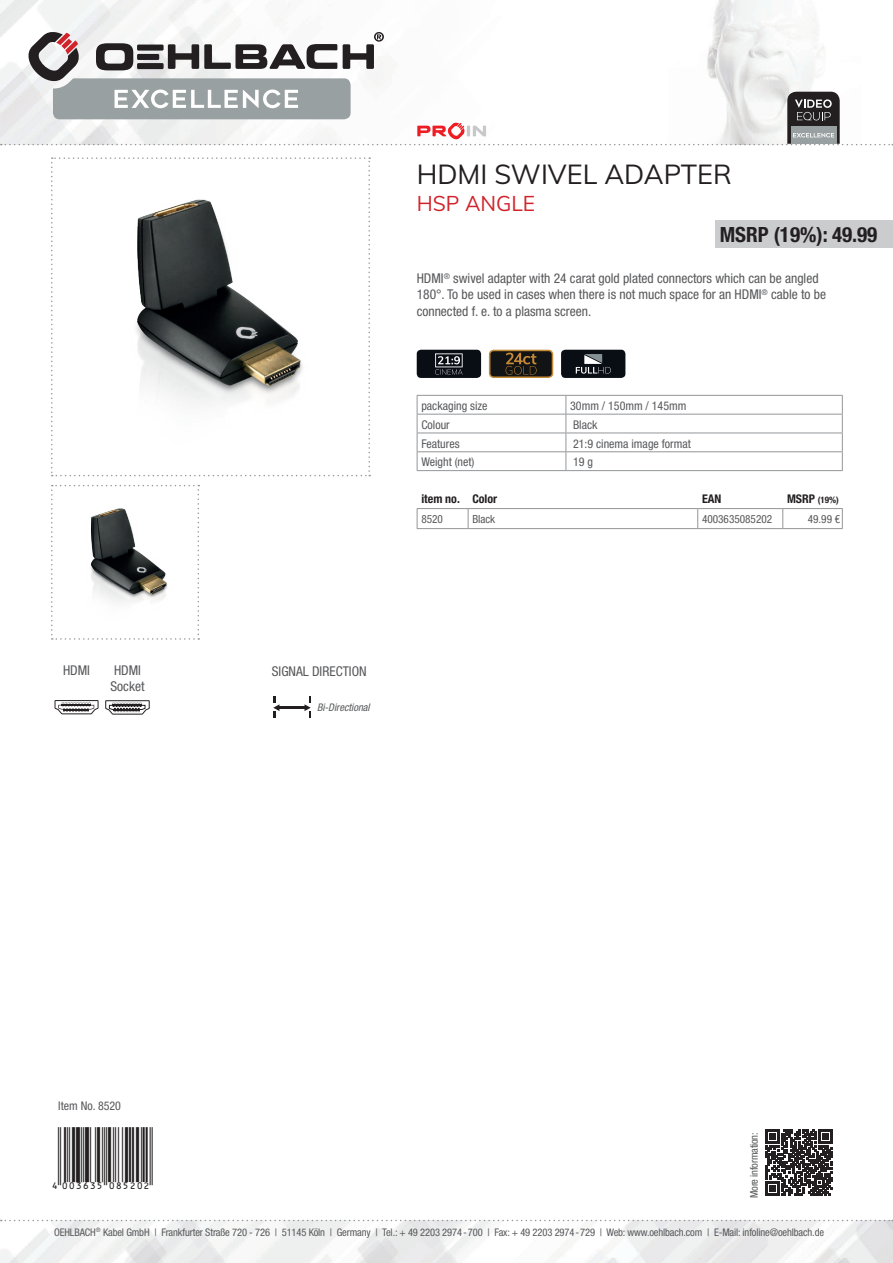
<style>
.page{position:relative;width:893px;height:1263px;background:#fff}
.page>*{position:absolute;margin:0;border:0;box-sizing:border-box;transform-origin:0 0}
.t1{font:27px "Muli";color:#231f20}
.t2{font:27px "EAN";color:#231f20}
.t3{font:700 condensed 21px "Helvetica Neue LTW1 G";color:#231f20}
.t4{font:21px "Muli";color:#d1232a}
.t5{font:condensed 13.5px/16.2px "Helvetica Neue LTW1 G";color:#57585a}
.t6{font:condensed 12px "Helvetica Neue LTW1 G";color:#57585a}
.t7{font:700 condensed 12px "Helvetica Neue LTW1 G";color:#231f20}
.t8{font:condensed 11.25px "Helvetica Neue LTW1 G";color:#57585a}
.t9{font:condensed 10.5px "Helvetica Neue LTW1 G";letter-spacing:-.01em;color:#57585a}
.t10{font:italic condensed 10.5px "Helvetica Neue LTW1 G";color:#57585a}
.t11{font:700 condensed 9px "Helvetica Neue LTW1 G";color:#231f20}
.s1{font-size:12px}
</style>
<div class="page">
<img style="left:0;top:1220px;width:893px;height:43px">
<img style="left:0;top:0;width:818px;height:145px">
<svg style="left:1px;top:1220px;width:892px;height:1px"></svg>
<svg style="left:51px;top:157px;width:319px;height:319px"></svg>
<svg style="left:51px;top:485px;width:148px;height:155px"></svg>
<div style="left:417px;top:350px;width:64px;height:28px;background:#090e15;border-radius:4px"></div>
<svg style="left:435px;top:353px;width:28px;height:22px"></svg>
<svg style="left:489px;top:350px;width:64px;height:28px;background:#3d301d"></svg>
<div style="left:561px;top:350px;width:64px;height:28px;background:#090e15;border-radius:4px"></div>
<svg style="left:576px;top:354px;width:35px;height:20px"></svg>
<svg style="left:55px;top:700px;width:44px;height:14px"></svg>
<svg style="left:105px;top:700px;width:45px;height:15px"></svg>
<hr style="left:279px;top:706px;width:26px;height:3px;background:#231f20">
<svg style="left:273px;top:697px;width:6px;height:21px"></svg>
<svg style="left:304px;top:697px;width:7px;height:21px"></svg>
<svg style="left:766px;top:1129px;width:66px;height:67px"></svg>
<svg style="left:1px;top:31px;width:892px;height:114px"></svg>
<svg style="left:417px;top:509px;width:426px;height:19px"></svg>
<hr style="left:417px;top:528px;width:51px;height:1px;background:#939598">
<hr style="left:468px;top:528px;width:230px;height:1px;background:#939598">
<hr style="left:698px;top:528px;width:85px;height:1px;background:#939598">
<hr style="left:783px;top:528px;width:60px;height:1px;background:#939598">
<hr style="left:417px;top:508px;width:51px;height:1px;background:#939598">
<hr style="left:468px;top:508px;width:230px;height:1px;background:#939598">
<hr style="left:698px;top:508px;width:85px;height:1px;background:#939598">
<hr style="left:783px;top:508px;width:60px;height:1px;background:#939598">
<div style="left:715px;top:220px;width:178px;height:28px;background:#cbccce"></div>
<svg style="left:417px;top:395px;width:426px;height:75px"></svg>
<hr style="left:417px;top:470px;width:149px;height:1px;background:#939598">
<hr style="left:566px;top:470px;width:277px;height:1px;background:#939598">
<h1 class="t1" style="left:417px;top:155px;width:316px">HDMI SWIVEL ADAPTER</h1>
<h2 class="t4" style="left:417px;top:188px;width:120px">HSP ANGLE</h2>
<h2 class="t3" style="left:720px;top:222px;width:159px">MSRP (19%): 49.99</h2>
<p class="t5" style="left:417px;top:270px;width:411px">HDMI<sup>®</sup> swivel adapter with 24 carat gold plated connectors which can be angled<br>180°. To be used in cases when there is not much space for an HDMI<sup>®</sup> cable to be connected f. e. to a plasma screen.</p>
<p class="t6" style="left:421px;top:399px;width:68px">packaging size</p>
<p class="t6" style="left:570px;top:399px;width:118px">30mm / 150mm / 145mm</p>
<p class="t6" style="left:421px;top:417px;width:30px">Colour</p>
<p class="t6" style="left:573px;top:417px;width:26px">Black</p>
<p class="t6" style="left:421px;top:436px;width:40px">Features</p>
<p class="t6" style="left:573px;top:436px;width:119px">21:9 cinema image format</p>
<p class="t6" style="left:421px;top:455px;width:55px">Weight (net)</p>
<p class="t6" style="left:573px;top:455px;width:21px">19 g</p>
<p class="t7" style="left:421px;top:491px;width:77px">item no. Color</p>
<p class="t7" style="left:702px;top:491px;width:21px">EAN</p>
<p class="t11" style="left:787px;top:494px;width:53px"><span class="s1">MSRP</span> (19%)</p>
<p class="t8" style="left:421px;top:512px;width:23px">8520</p>
<p class="t8" style="left:472px;top:512px;width:24px">Black</p>
<p class="t8" style="left:702px;top:512px;width:72px">4003635085202</p>
<p class="t8" style="left:808px;top:512px;width:34px">49.99 €</p>
<p class="t5" style="left:63px;top:662px;width:29px">HDMI</p>
<p class="t5" style="left:114px;top:662px;width:29px">HDMI</p>
<p class="t5" style="left:272px;top:663px;width:96px">SIGNAL DIRECTION</p>
<p class="t5" style="left:111px;top:678px;width:35px">Socket</p>
<p class="t10" style="left:317px;top:701px;width:57px">Bi-Directional</p>
<p class="t6" style="left:58px;top:1099px;width:64px">Item No. 8520</p>
<h1 class="t2" style="left:51px;top:1157px;width:103px">4":D=@GI#NVSPNP"</h1>
<p class="t9" style="left:748px;top:1198px;width:67px;rotate:-90deg">More information:</p>
<p class="t9" style="left:54px;top:1226px;width:771px">OEHLBACH<sup>®</sup> Kabel GmbH | Frankfurter Straße 720 - 726 | 51145 Köln | Germany | Tel.: + 49 2203 2974-700 | Fax: + 49 2203 2974-729 | Web: www.oehlbach.com | E-Mail: infoline@oehlbach.de</p>
</div>
